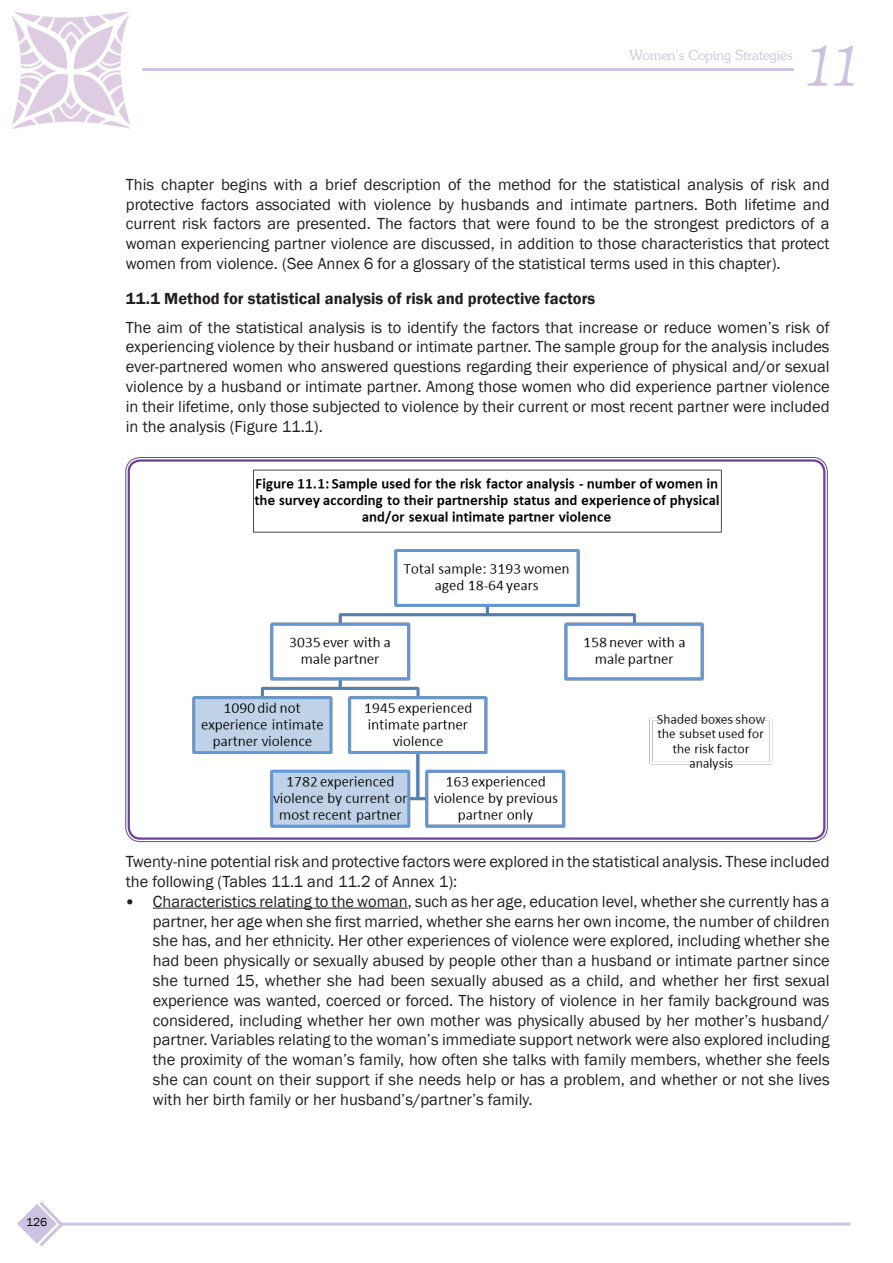
<style>
.page{position:relative;width:893px;height:1263px;background:#fff}
.page>*{position:absolute;margin:0;border:0;box-sizing:border-box;transform-origin:0 0}
.t1{font:52.5px "Souvenir Light SSK Italic";color:#cdc2df}
.t2{font:16.5px/19.8px "Franklin Gothic";color:#231f20;text-align:justify}
.Heading_2{font:600 16.5px "Franklin Gothic";color:#231f20}
.Heading_1{font:15px "Souvenir";color:#cdc2df}
.t3{font:12px "Franklin Gothic";color:#000}
.s1{font-family:"Calibri"}
</style>
<div class="page">
<img style="left:12px;top:11px;width:118px;height:118px">
<hr style="left:59px;top:1222px;width:791px;height:3px;background:#cdc2df">
<hr style="left:142px;top:68px;width:652px;height:3px;background:#cdc2df">
<svg style="left:17px;top:1202px;width:49px;height:44px"></svg>
<hr style="left:153px;top:908px;width:255px;height:1px;background:#231f20">
<div style="left:128px;top:459px;width:697px;height:381px;border:2px solid #6a429a;border-radius:12px"></div>
<img style="left:192px;top:469px;width:581px;height:359px">
<p class="Heading_1" style="left:630px;top:47px;width:164px">Women’s Coping Strategies</p>
<p class="t1" style="left:804px;top:35px;width:55px">11</p>
<p class="t2" style="left:126px;top:175px;width:705px">This chapter begins with a brief description of the method for the statistical analysis of risk and protective factors associated with violence by husbands and intimate partners. Both lifetime and current risk factors are presented. The factors that were found to be the strongest predictors of a woman experiencing partner violence are discussed, in addition to those characteristics that protect women from violence. (See Annex 6 for a glossary of the statistical terms used in this chapter).</p>
<p class="Heading_2" style="left:126px;top:288px;width:471px">11.1 Method for statistical analysis of risk and protective factors</p>
<p class="t2" style="left:126px;top:318px;width:705px">The aim of the statistical analysis is to identify the factors that increase or reduce women’s risk of experiencing violence by their husband or intimate partner. The sample group for the analysis includes ever-partnered women who answered questions regarding their experience of physical and/or sexual violence by a husband or intimate partner. Among those women who did experience partner violence in their lifetime, only those subjected to violence by their current or most recent partner were included in the analysis (Figure 11.1).</p>
<p class="t3" style="left:26px;top:1215px;width:23px">126</p>
<p class="t2" style="left:126px;top:852px;width:705px">Twenty-nine potential risk and protective factors were explored in the statistical analysis. These included the following (Tables 11.1 and 11.2 of Annex 1):</p>
<p class="t2" style="left:153px;top:892px;width:678px;text-indent:-27px"><span class="s1">•</span> Characteristics relating to the woman, such as her age, education level, whether she currently has a partner, her age when she first married, whether she earns her own income, the number of children she has, and her ethnicity. Her other experiences of violence were explored, including whether she had been physically or sexually abused by people other than a husband or intimate partner since she turned 15, whether she had been sexually abused as a child, and whether her first sexual experience was wanted, coerced or forced. The history of violence in her family background was considered, including whether her own mother was physically abused by her mother’s husband/ partner. Variables relating to the woman’s immediate support network were also explored including the proximity of the woman’s family, how often she talks with family members, whether she feels she can count on their support if she needs help or has a problem, and whether or not she lives with her birth family or her husband’s/partner’s family.</p>
</div>
